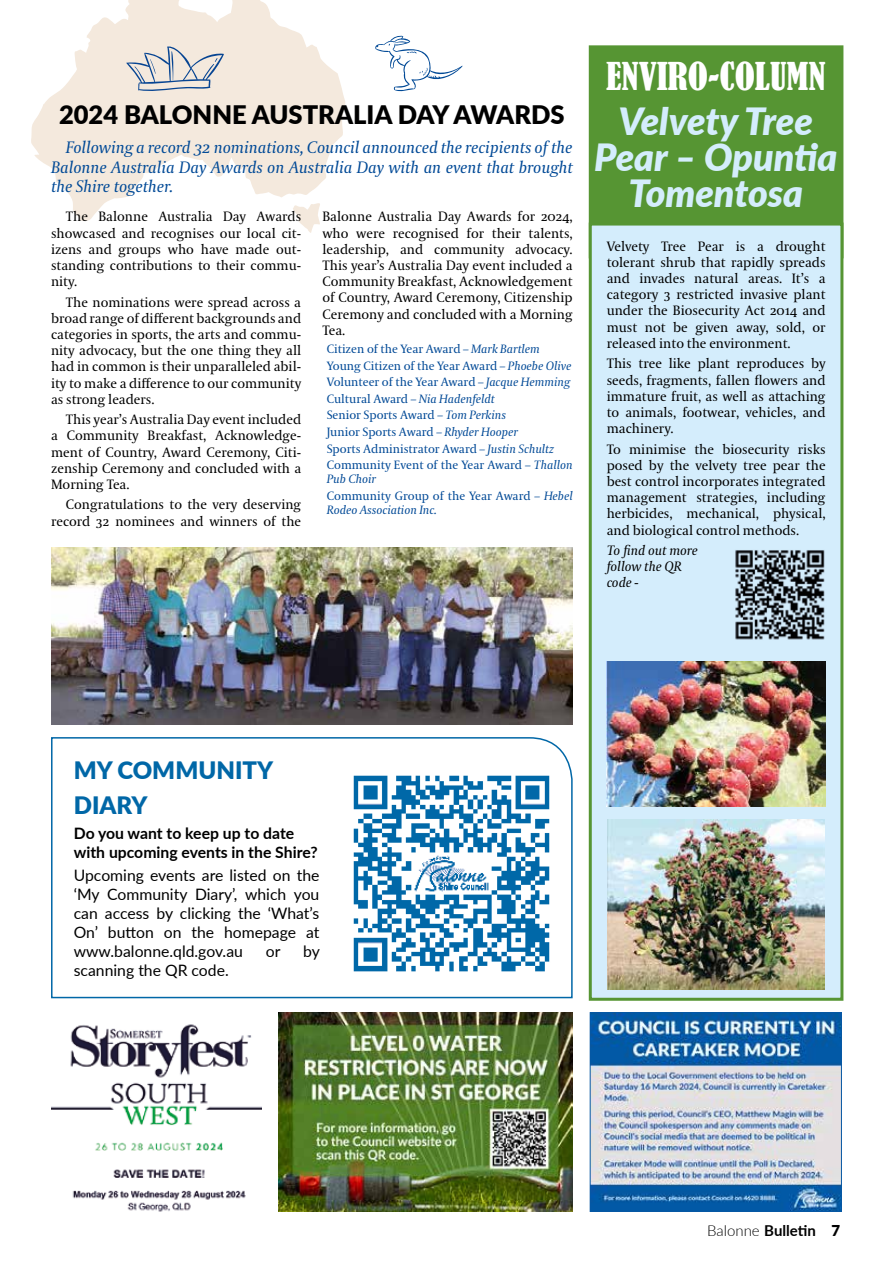
<style>
.page{position:relative;width:893px;height:1263px;background:#fff}
.page>*{position:absolute;margin:0;border:0;box-sizing:border-box;transform-origin:0 0}
.t1{font:italic 900 37.5px/36px "Lato";color:#d4edfc;text-align:center}
.t2{font:condensed 36px "Bernard";color:#fff;scale:1.04 1}
.t3{font:900 25.5px "Lato";color:#000}
.t4{font:900 24px/34.5px "Lato";color:#0067a7}
.t5{font:italic 16.5px/19.8px "Coranto 2";color:#004996;text-align:justify}
.t6{font:15.75px/18.9px "Lato";color:#000;text-align:justify}
.t7{font:700 15.75px/18.9px "Lato";color:#000}
.t8{font:700 15px "Lato";color:#000}
.t9{font:13.5px/16.2px "Coranto 2";color:#000;text-align:justify}
.t10{font:italic 13.5px/16.2px "Coranto 2";color:#000}
.t11{font:12px/16.5px "Coranto 2";color:#004996}
.t12{font:italic 12px "Coranto 2";color:#004996}
.s1{font-style:italic}
.s2{font-weight:300}
.s3{font-weight:900}
</style>
<div class="page">
<svg style="left:31px;top:0;width:314px;height:221px;fill:#f4e9dd"></svg>
<svg style="left:293px;top:203px;width:28px;height:30px"></svg>
<img style="left:51px;top:1024px;width:210px;height:188px">
<div style="left:589px;top:45px;width:254px;height:213px;background:#569533;border:3px solid #569533"></div>
<div style="left:590px;top:224px;width:252px;height:775px;background:#d4edfc"></div>
<div style="left:589px;top:223px;width:254px;height:778px;border:3px solid #569533"></div>
<img style="left:735px;top:550px;width:90px;height:90px">
<img style="left:607px;top:819px;width:218px;height:170px">
<img style="left:607px;top:662px;width:219px;height:144px">
<img style="left:279px;top:1012px;width:294px;height:200px">
<svg style="left:126px;top:46px;width:98px;height:45px;background:#d0d0d1"></svg>
<svg style="left:375px;top:36px;width:88px;height:55px"></svg>
<img style="left:51px;top:548px;width:522px;height:176px">
<img style="left:592px;top:1014px;width:248px;height:196px">
<div style="left:590px;top:1012px;width:252px;height:200px;border:1px solid #0758a4"></div>
<svg style="left:51px;top:737px;width:522px;height:262px"></svg>
<img style="left:345px;top:766px;width:213px;height:213px">
<h3 class="t3" style="left:59px;top:95px;width:507px">2024 BALONNE AUSTRALIA DAY AWARDS</h3>
<p class="t5" style="left:51px;top:138px;width:523px;text-indent:15px">Following a record 32 nominations, Council announced the recipients of the Balonne Australia Day Awards on Australia Day with an event that brought the Shire together.</p>
<p class="t9" style="left:51px;top:209px;width:252px;text-indent:15px">The Balonne Australia Day Awards showcased and recognises our local cit&shy;izens and groups who have made out&shy;standing contributions to their commu&shy;nity.</p>
<p class="t9" style="left:51px;top:294px;width:252px;text-indent:15px">The nominations were spread across a broad range of different backgrounds and categories in sports, the arts and commu&shy;nity advocacy, but the one thing they all had in common is their unparalleled abil&shy;ity to make a difference to our community as strong leaders.</p>
<p class="t9" style="left:51px;top:412px;width:252px;text-indent:15px">This year’s Australia Day event included a Community Breakfast, Acknowledge&shy;ment of Country, Award Ceremony, Citi&shy;zenship Ceremony and concluded with a Morning Tea.</p>
<p class="t9" style="left:51px;top:497px;width:252px;text-align:right">Congratulations to the very deserving record 32 nominees and winners of the</p>
<p class="t9" style="left:322px;top:209px;width:252px">Balonne Australia Day Awards for 2024, who were recognised for their talents, leadership, and community advocacy.<br>This year’s Australia Day event included a Community Breakfast, Acknowledgement of Country, Award Ceremony, Citizenship Ceremony and concluded with a Morning Tea.</p>
<p class="t11" style="left:327px;top:341px;width:247px">Citizen of the Year Award <span class="s1">– Mark Bartlem </span>Young Citizen of the Year Award <span class="s1">– Phoebe Olive </span>Volunteer of the Year Award <span class="s1">– Jacque Hemming </span>Cultural Award <span class="s1">– Nia Hadenfeldt<br></span>Senior Sports Award <span class="s1">– Tom Perkins<br></span>Junior Sports Award <span class="s1">– Rhyder Hooper<br></span>Sports Administrator Award <span class="s1">– Justin Schultz </span>Community Event of the Year Award <span class="s1">– Thallon</span></p>
<p class="t11" style="left:327px;top:472px;width:247px"><span class="s1">Pub Choir<br></span>Community Group of the Year Award <span class="s1">– Hebel</span></p>
<p class="t12" style="left:327px;top:503px;width:112px">Rodeo Association Inc.</p>
<h2 class="t2" style="left:606px;top:55px;width:213px">ENVIRO-COLUMN</h2>
<h1 class="t1" style="left:594px;top:101px;width:245px">Velvety Tree<br>Pear – Opuntia<br>Tomentosa</h1>
<p class="t9" style="left:607px;top:238px;width:220px">Velvety Tree Pear is a drought tolerant shrub that rapidly spreads and invades natural areas. It’s a category 3 restricted invasive plant under the Biosecurity Act 2014 and must not be given away, sold, or released into the environment.</p>
<p class="t9" style="left:607px;top:356px;width:220px">This tree like plant reproduces by seeds, fragments, fallen flowers and immature fruit, as well as attaching to animals, footwear, vehicles, and machinery.</p>
<p class="t9" style="left:607px;top:441px;width:220px">To minimise the biosecurity risks posed by the velvety tree pear the best control incorporates integrated management strategies, including herbicides, mechanical, physical, and biological control methods.</p>
<p class="t10" style="left:607px;top:543px;width:93px">To find out more follow the QR code -</p>
<h3 class="t4" style="left:74px;top:752px;width:201px">MY COMMUNITY<br>DIARY</h3>
<p class="t7" style="left:74px;top:823px;width:245px">Do you want to keep up to date with upcoming events in the Shire?</p>
<p class="t6" style="left:74px;top:865px;width:247px">Upcoming events are listed on the ‘My Community Diary’, which you can access by clicking the ‘What’s On’ button on the homepage at www.balonne.qld.gov.au</p>
<p class="t6" style="left:266px;top:941px;width:16px">or</p>
<p class="t6" style="left:303px;top:941px;width:18px">by</p>
<p class="t6" style="left:74px;top:960px;width:156px">scanning the QR code.</p>
<p class="t8" style="left:707px;top:1219px;width:134px"><span class="s2">Balonne</span> Bulletin <span class="s3">7</span></p>
</div>
